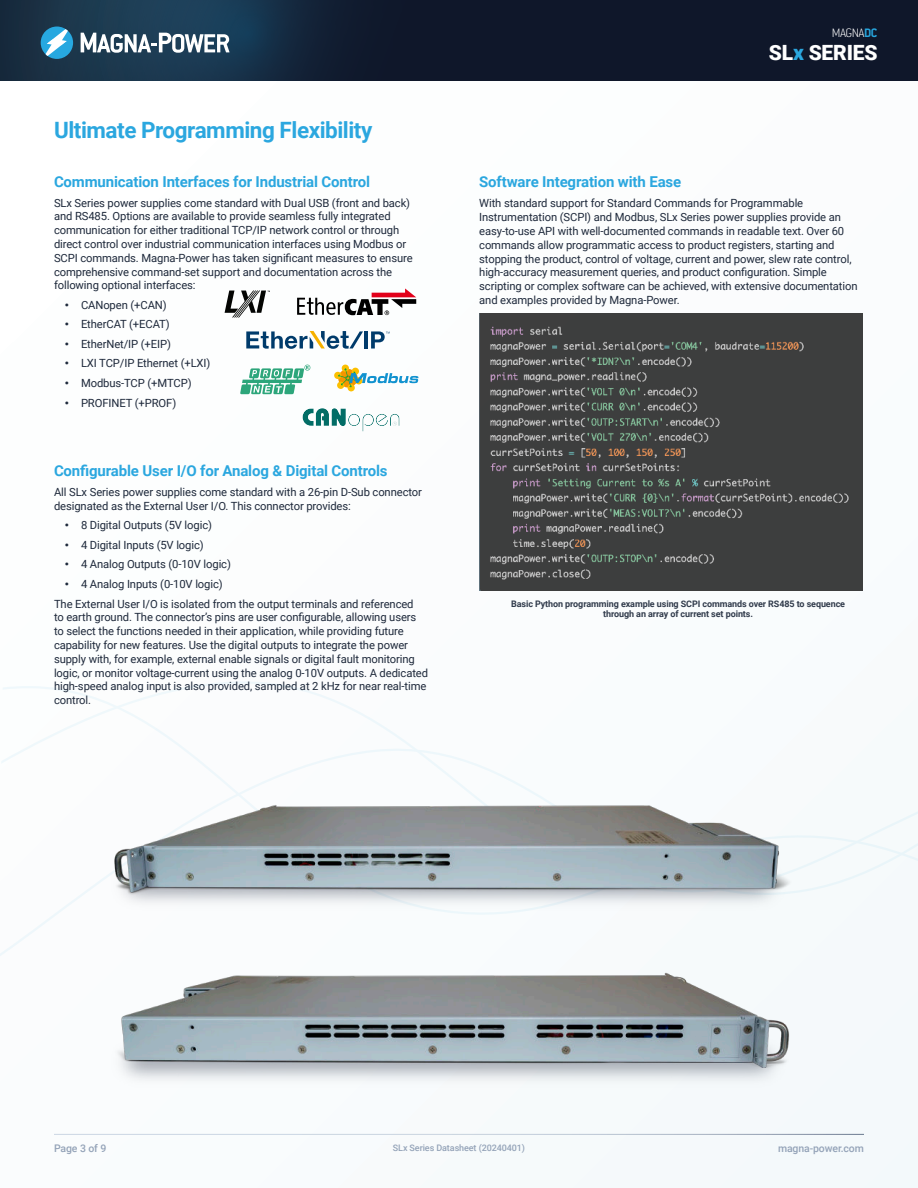
<style>
.page{position:relative;width:918px;height:1188px;background:#fff}
.page>*{position:absolute;margin:0;border:0;box-sizing:border-box;transform-origin:0 0}
.t1{font:700 22.5px "Roboto";letter-spacing:-.02em;color:#2ba7df}
.t2{font:900 21px "Roboto";letter-spacing:-.01em;color:#fff}
.t3{font:700 15px "Roboto";letter-spacing:-.01em;color:#2ba7df}
.t4{font:200 13.5px "Conduit ITC Std";letter-spacing:-.04em;color:#fff}
.t5{font:11.25px/13.8px "Roboto";letter-spacing:-.01em;color:#1e293b}
.t6{font:500 10.5px "Roboto";letter-spacing:-.01em;color:#94a3b8}
.t7{font:700 9px/10.5px "Roboto";letter-spacing:-.01em;color:#1e293b;text-align:center}
.t8{font:500 9px "Roboto";letter-spacing:-.01em;color:#94a3b8}
.s1{font-weight:700;color:#27a8e0}
.s2{font-weight:900}
.s3{color:#2ba7df}
</style>
<div class="page">
<svg style="left:0;top:681px;width:918px;height:327px"></svg>
<img style="left:62px;top:750px;width:791px;height:370px">
<img style="left:479px;top:314px;width:383px;height:277px">
<svg style="left:297px;top:288px;width:119px;height:27px"></svg>
<hr style="left:364px;top:331px;width:4px;height:17px;background:#003b6b">
<svg style="left:371px;top:331px;width:19px;height:18px"></svg>
<svg style="left:246px;top:331px;width:117px;height:18px"></svg>
<div style="left:342px;top:365px;width:7px;height:7px;background:#fcc000;border-radius:50%"></div>
<div style="left:348px;top:384px;width:7px;height:7px;background:#fcc000;border-radius:50%"></div>
<div style="left:334px;top:372px;width:7px;height:7px;background:#fcc000;border-radius:50%"></div>
<svg style="left:338px;top:368px;width:80px;height:19px"></svg>
<svg style="left:240px;top:365px;width:70px;height:29px"></svg>
<svg style="left:225px;top:291px;width:45px;height:27px"></svg>
<img style="left:302px;top:408px;width:97px;height:24px">
<svg style="left:393px;top:421px;width:4px;height:5px"></svg>
<div style="left:0;top:0;width:918px;height:81px;background:#0f172a"></div>
<svg style="left:0;top:0;width:328px;height:81px;background:#183349"></svg>
<svg style="left:81px;top:33px;width:149px;height:20px;background:#8c9ca9"></svg>
<svg style="left:41px;top:27px;width:32px;height:32px"></svg>
<p class="t4" style="left:832px;top:24px;width:47px">MAGNA<span class="s1">DC</span></p>
<h1 class="t1" style="left:54px;top:121px;width:320px">Ultimate Programming Flexibility</h1>
<h3 class="t3" style="left:54px;top:175px;width:318px">Communication Interfaces for Industrial Control</h3>
<p class="t5" style="left:54px;top:195px;width:360px">SLx Series power supplies come standard with Dual USB (front and back) and RS485. Options are available to provide seamless fully integrated communication for either traditional TCP/IP network control or through direct control over industrial communication interfaces using Modbus or SCPI commands. Magna-Power has taken significant measures to ensure comprehensive command-set support and documentation across the following optional interfaces:</p>
<p class="t5" style="left:65px;top:298px;width:103px"><span class="s2">•</span> CANopen (+CAN)</p>
<p class="t5" style="left:65px;top:317px;width:106px"><span class="s2">•</span> EtherCAT (+ECAT)</p>
<p class="t5" style="left:65px;top:337px;width:108px"><span class="s2">•</span> EtherNet/IP (+EIP)</p>
<p class="t5" style="left:65px;top:356px;width:147px"><span class="s2">•</span> LXI TCP/IP Ethernet (+LXI)</p>
<p class="t5" style="left:65px;top:376px;width:128px"><span class="s2">•</span> Modbus-TCP (+MTCP)</p>
<p class="t5" style="left:65px;top:395px;width:113px"><span class="s2">•</span> PROFINET (+PROF)</p>
<h3 class="t3" style="left:54px;top:460px;width:335px">Configurable User I/O for Analog &amp; Digital Controls</h3>
<p class="t5" style="left:54px;top:485px;width:370px">All SLx Series power supplies come standard with a 26-pin D-Sub connector designated as the External User I/O. This connector provides:</p>
<p class="t5" style="left:65px;top:518px;width:149px"><span class="s2">•</span> 8 Digital Outputs (5V logic)</p>
<p class="t5" style="left:65px;top:538px;width:141px"><span class="s2">•</span> 4 Digital Inputs (5V logic)</p>
<p class="t5" style="left:65px;top:557px;width:168px"><span class="s2">•</span> 4 Analog Outputs (0-10V logic)</p>
<p class="t5" style="left:54px;top:574px;width:361px;line-height:19.8px;text-indent:11px"><span class="s2">•</span> 4 Analog Inputs (0-10V logic)<br>The External User I/O is isolated from the output terminals and referenced</p>
<p class="t5" style="left:54px;top:610px;width:376px">to earth ground. The connector’s pins are user configurable, allowing users to select the functions needed in their application, while providing future capability for new features. Use the digital outputs to integrate the power supply with, for example, external enable signals or digital fault monitoring logic, or monitor voltage-current using the analog 0-10V outputs. A dedicated high-speed analog input is also provided, sampled at 2 kHz for near real-time control.</p>
<h2 class="t2" style="left:769px;top:41px;width:110px">SL<span class="s3">x</span> SERIES</h2>
<h3 class="t3" style="left:479px;top:175px;width:203px">Software Integration with Ease</h3>
<p class="t5" style="left:479px;top:196px;width:380px">With standard support for Standard Commands for Programmable Instrumentation (SCPI) and Modbus, SLx Series power supplies provide an easy-to-use API with well-documented commands in readable text. Over 60 commands allow programmatic access to product registers, starting and stopping the product, control of voltage, current and power, slew rate control, high-accuracy measurement queries, and product configuration. Simple scripting or complex software can be achieved, with extensive documentation and examples provided by Magna-Power.</p>
<p class="t7" style="left:511px;top:599px;width:336px">Basic Python programming example using SCPI commands over RS485 to sequence through an array of current set points.</p>
<p class="t6" style="left:54px;top:1143px;width:54px">Page 3 of 9</p>
<p class="t8" style="left:393px;top:1143px;width:134px">SLx Series Datasheet (20240401)</p>
<p class="t6" style="left:778px;top:1144px;width:87px">magna-power.com</p>
</div>
